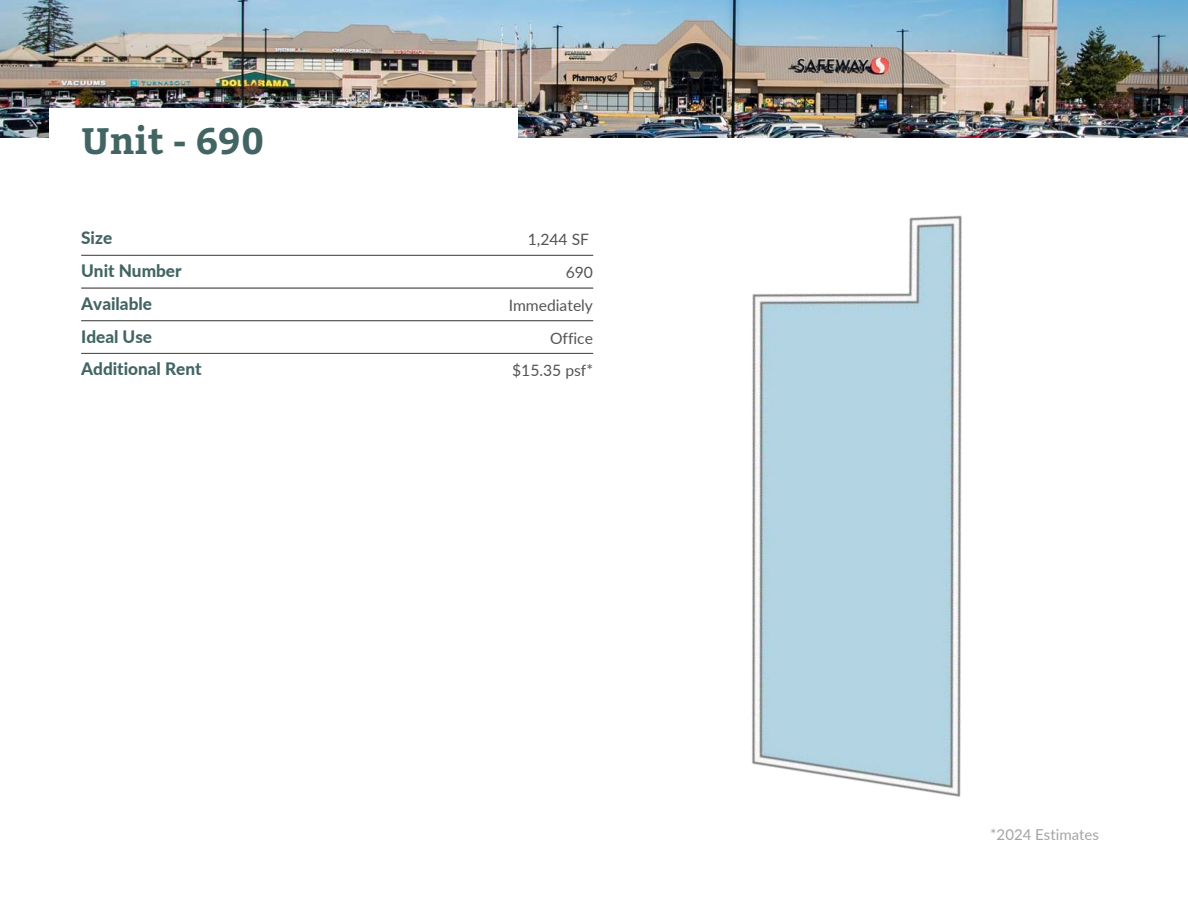
<style>
.page{position:relative;width:1188px;height:918px;background:#fff}
.page>*{position:absolute;margin:0;border:0;box-sizing:border-box;transform-origin:0 0}
.t1{font:700 36.75px "Bitter";color:#426564}
.t2{font:800 17.1px "Lato";color:#426564}
.t3{font:15.6px "Lato";color:#545454}
.t4{font:15px "Lato";color:#a6a5a3}
</style>
<div class="page">
<img style="left:0;top:0;width:1188px;height:137px">
<div style="left:49px;top:108px;width:469px;height:57px;background:#fff"></div>
<hr style="left:81px;top:255px;width:512px;height:1px;background:#545454">
<hr style="left:81px;top:287px;width:512px;height:2px;background:#545454">
<hr style="left:81px;top:320px;width:512px;height:1px;background:#545454">
<hr style="left:81px;top:353px;width:512px;height:1px;background:#545454">
<img style="left:452px;top:75px;width:736px;height:722px">
<h1 class="t1" style="left:81px;top:119px;width:185px">Unit - 690</h1>
<p class="t2" style="left:81px;top:225px;width:33px">Size</p>
<p class="t3" style="left:528px;top:228px;width:63px">1,244 SF</p>
<p class="t2" style="left:81px;top:258px;width:102px">Unit Number</p>
<p class="t3" style="left:566px;top:262px;width:29px">690</p>
<p class="t2" style="left:81px;top:291px;width:72px">Available</p>
<p class="t3" style="left:509px;top:294px;width:86px">Immediately</p>
<p class="t2" style="left:81px;top:324px;width:72px">Ideal Use</p>
<p class="t3" style="left:550px;top:327px;width:45px">Office</p>
<p class="t2" style="left:81px;top:356px;width:122px">Additional Rent</p>
<p class="t3" style="left:512px;top:360px;width:82px">$15.35 psf*</p>
<p class="t4" style="left:990px;top:824px;width:110px">*2024 Estimates</p>
</div>
